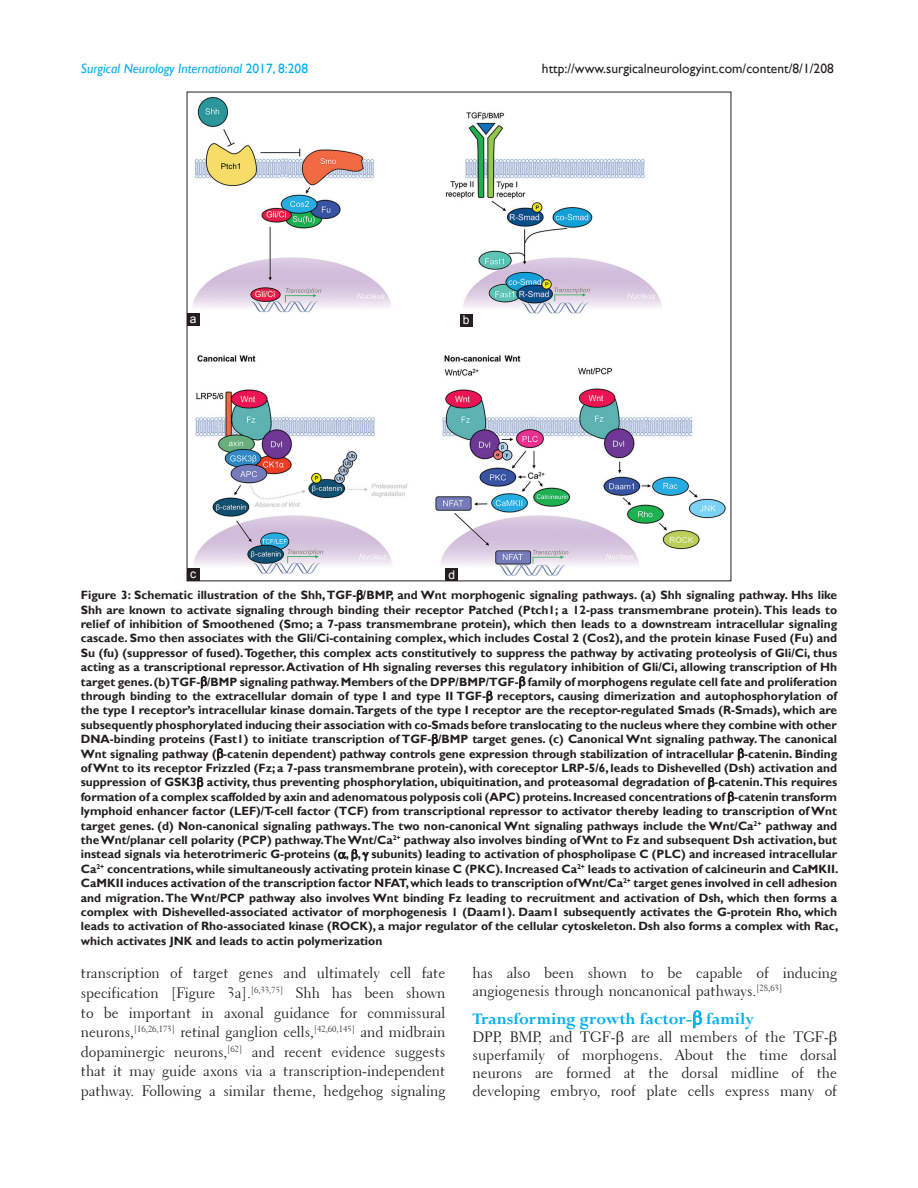
<style>
.page{position:relative;width:918px;height:1188px;background:#fff}
.page>*{position:absolute;margin:0;border:0;box-sizing:border-box;transform-origin:0 0}
.t1{font:700 18px "Perpetua";color:#00aeef}
.TX{font:15px/19.6px "Transitional 521 BT Roman A";color:#231f20}
.t2{font:13.5px "Gill Sans";color:#231f20}
.t3{font:italic 13.5px "Gill Sans";color:#00aeef}
.FGC{font:700 12px/14.4px "Gill Sans";color:#231f20;text-align:justify}
.LABEL{font:12px "Arial";color:#fff}
.s1{font-style:normal}
</style>
<div class="page">
<img style="left:193px;top:96px;width:533px;height:483px">
<div style="left:446px;top:568px;width:12px;height:13px;background:#231f20"></div>
<div style="left:187px;top:568px;width:13px;height:13px;background:#231f20"></div>
<div style="left:460px;top:314px;width:12px;height:13px;background:#231f20"></div>
<div style="left:187px;top:313px;width:13px;height:13px;background:#231f20"></div>
<svg style="left:693px;top:1010px;width:9px;height:18px"></svg>
<svg style="left:357px;top:590px;width:6px;height:12px"></svg>
<svg style="left:201px;top:676px;width:6px;height:12px"></svg>
<svg style="left:519px;top:676px;width:7px;height:12px"></svg>
<svg style="left:486px;top:691px;width:7px;height:12px"></svg>
<svg style="left:432px;top:734px;width:6px;height:12px"></svg>
<svg style="left:217px;top:748px;width:6px;height:12px"></svg>
<svg style="left:738px;top:748px;width:6px;height:12px"></svg>
<svg style="left:197px;top:777px;width:6px;height:12px"></svg>
<svg style="left:708px;top:777px;width:7px;height:12px"></svg>
<svg style="left:728px;top:791px;width:6px;height:13px"></svg>
<svg style="left:338px;top:849px;width:31px;height:12px"></svg>
<p class="t3" style="left:81px;top:61px;width:229px">Surgical Neurology International <span class="s1">2017, 8:208</span></p>
<p class="t2" style="left:542px;top:61px;width:293px">http://www.surgicalneurologyint.com/content/8/1/208</p>
<p class="LABEL" style="left:190px;top:310px;width:8px">a</p>
<p class="LABEL" style="left:463px;top:312px;width:8px">b</p>
<p class="LABEL" style="left:190px;top:565px;width:7px">c</p>
<p class="LABEL" style="left:449px;top:567px;width:8px">d</p>
<p class="FGC" style="left:81px;top:588px;width:759px">Figure 3: Schematic illustration of the Shh, TGF‑ /BMP, and Wnt morphogenic signaling pathways. (a) Shh signaling pathway. Hhs like Shh are known to activate signaling through binding their receptor Patched (Ptch1; a 12‑pass transmembrane protein). This leads to relief of inhibition of Smoothened (Smo; a 7‑pass transmembrane protein), which then leads to a downstream intracellular signaling cascade. Smo then associates with the Gli/Ci‑containing complex, which includes Costal 2 (Cos2), and the protein kinase Fused (Fu) and Su (fu) (suppressor of fused). Together, this complex acts constitutively to suppress the pathway by activating proteolysis of Gli/Ci, thus acting as a transcriptional repressor. Activation of Hh signaling reverses this regulatory inhibition of Gli/Ci, allowing transcription of Hh target genes.(b) TGF‑ /BMP signaling pathway. Members of the DPP/BMP/TGF‑ family of morphogens regulate cell fate and proliferation through binding to the extracellular domain of type I and type II TGF‑ receptors, causing dimerization and autophosphorylation of the type I receptor’s intracellular kinase domain.Targets of the type I receptor are the receptor‑regulated Smads (R‑Smads), which are subsequently phosphorylated inducing their association with co‑Smads before translocating to the nucleus where they combine with other DNA‑binding proteins (Fast1) to initiate transcription of TGF‑ /BMP target genes. (c) Canonical Wnt signaling pathway. The canonical Wnt signaling pathway ( ‑catenin dependent) pathway controls gene expression through stabilization of intracellular ‑catenin. Binding of Wnt to its receptor Frizzled (Fz; a 7‑pass transmembrane protein), with coreceptor LRP‑5/6, leads to Dishevelled (Dsh) activation and suppression of GSK3 activity, thus preventing phosphorylation, ubiquitination, and proteasomal degradation of ‑catenin.This requires formation of a complex scaffolded by axin and adenomatous polyposis coli (APC) proteins. Increased concentrations of ‑catenin transform lymphoid enhancer factor (LEF)/T‑cell factor (TCF) from transcriptional repressor to activator thereby leading to transcription of Wnt target genes. (d) Non‑canonical signaling pathways. The two non‑canonical Wnt signaling pathways include the Wnt/Ca<sup>2+</sup> pathway and the Wnt/planar cell polarity (PCP) pathway.The Wnt/Ca<sup>2+</sup> pathway also involves binding of Wnt to Fz and subsequent Dsh activation, but instead signals via heterotrimeric G‑proteins ( , , subunits) leading to activation of phospholipase C (PLC) and increased intracellular Ca<sup>2+</sup> concentrations, while simultaneously activating protein kinase C (PKC). Increased Ca<sup>2+</sup> leads to activation of calcineurin and CaMKII.<br>CaMKII induces activation of the transcription factor NFAT, which leads to transcription of Wnt/Ca<sup>2+</sup> target genes involved in cell adhesion and migration. The Wnt/PCP pathway also involves Wnt binding Fz leading to recruitment and activation of Dsh, which then forms a complex with Dishevelled‑associated activator of morphogenesis 1 (Daam1). Daam1 subsequently activates the G‑protein Rho, which leads to activation of Rho‑associated kinase (ROCK), a major regulator of the cellular cytoskeleton. Dsh also forms a complex with Rac, which activates JNK and leads to actin polymerization</p>
<p class="TX" style="left:81px;top:963px;width:366px;text-align:justify">transcription of target genes and ultimately cell fate specification [Figure 3a].<sup>[6,33,75]</sup> Shh has been shown to be important in axonal guidance for commissural neurons,<sup>[16,26,173]</sup> retinal ganglion cells,<sup>[42,60,145]</sup> and midbrain dopaminergic neurons,<sup>[62]</sup> and recent evidence suggests that it may guide axons via a transcription‑independent pathway. Following a similar theme, hedgehog signaling</p>
<p class="TX" style="left:472px;top:964px;width:366px;line-height:18px">has also been shown to be capable of inducing angiogenesis through noncanonical pathways.<sup>[28,63]</sup></p>
<h2 class="t1" style="left:472px;top:1008px;width:283px">Transforming growth factor‑ family</h2>
<p class="TX" style="left:472px;top:1028px;width:366px;line-height:18px">DPP, BMP, and TGF‑ are all members of the TGF‑ superfamily of morphogens. About the time dorsal neurons are formed at the dorsal midline of the developing embryo, roof plate cells express many of</p>
</div>
